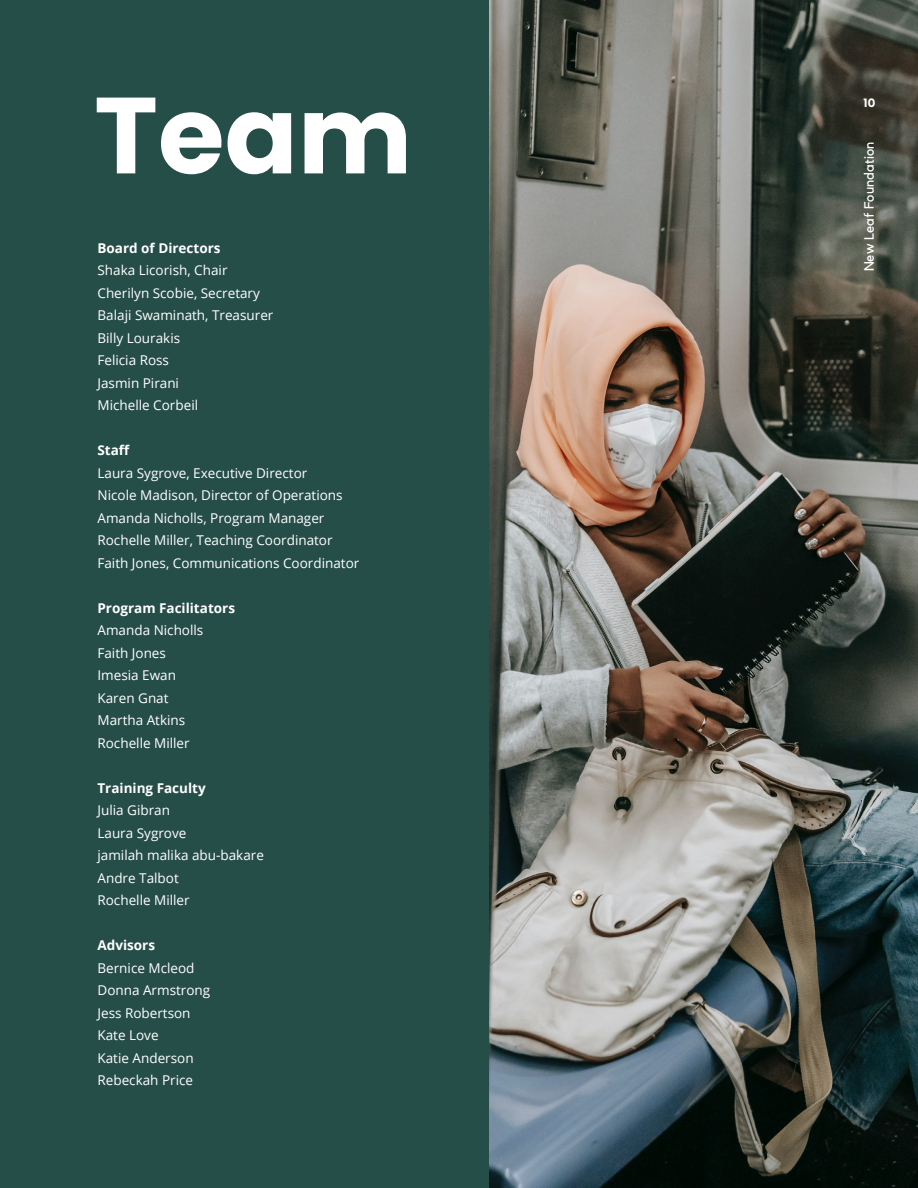
<style>
.page{position:relative;width:918px;height:1188px;background:#264e49}
.page>*{position:absolute;margin:0;border:0;box-sizing:border-box;transform-origin:0 0}
.t1{font:700 108px "Poppins";color:#fff}
.Body_Text{font:13.5px "Open Sans";color:#fff}
.Body_Text-2{font:700 13.5px "Open Sans";color:#fff}
.t2{font:13.5px "Kollektif";letter-spacing:.01em;color:#fff}
.t3{font:700 12px "Kollektif";color:#fff}
</style>
<div class="page">
<img style="left:489px;top:0;width:429px;height:1188px">
<p class="t1" style="left:94px;top:73px;width:320px">Team</p>
<p class="Body_Text-2" style="left:98px;top:238px;width:125px">Board of Directors</p>
<p class="Body_Text" style="left:98px;top:261px;width:132px">Shaka Licorish, Chair</p>
<p class="Body_Text" style="left:98px;top:283px;width:164px">Cherilyn Scobie, Secretary</p>
<p class="Body_Text" style="left:98px;top:306px;width:177px">Balaji Swaminath, Treasurer</p>
<p class="Body_Text" style="left:98px;top:328px;width:84px">Billy Lourakis</p>
<p class="Body_Text" style="left:98px;top:351px;width:73px">Felicia Ross</p>
<p class="Body_Text" style="left:98px;top:373px;width:83px">Jasmin Pirani</p>
<p class="Body_Text" style="left:98px;top:396px;width:102px">Michelle Corbeil</p>
<p class="Body_Text-2" style="left:98px;top:441px;width:34px">Staff</p>
<p class="Body_Text" style="left:98px;top:463px;width:211px">Laura Sygrove, Executive Director</p>
<p class="Body_Text" style="left:98px;top:486px;width:247px">Nicole Madison, Director of Operations</p>
<p class="Body_Text" style="left:98px;top:508px;width:228px">Amanda Nicholls, Program Manager</p>
<p class="Body_Text" style="left:98px;top:531px;width:237px">Rochelle Miller, Teaching Coordinator</p>
<p class="Body_Text" style="left:98px;top:553px;width:263px">Faith Jones, Communications Coordinator</p>
<p class="Body_Text-2" style="left:98px;top:598px;width:139px">Program Facilitators</p>
<p class="Body_Text" style="left:98px;top:621px;width:107px">Amanda Nicholls</p>
<p class="Body_Text" style="left:98px;top:643px;width:70px">Faith Jones</p>
<p class="Body_Text" style="left:98px;top:666px;width:80px">Imesia Ewan</p>
<p class="Body_Text" style="left:98px;top:688px;width:73px">Karen Gnat</p>
<p class="Body_Text" style="left:98px;top:711px;width:89px">Martha Atkins</p>
<p class="Body_Text" style="left:98px;top:733px;width:94px">Rochelle Miller</p>
<p class="Body_Text-2" style="left:98px;top:778px;width:110px">Training Faculty</p>
<p class="Body_Text" style="left:98px;top:801px;width:74px">Julia Gibran</p>
<p class="Body_Text" style="left:98px;top:823px;width:90px">Laura Sygrove</p>
<p class="Body_Text" style="left:98px;top:846px;width:168px">jamilah malika abu-bakare</p>
<p class="Body_Text" style="left:98px;top:868px;width:83px">Andre Talbot</p>
<p class="Body_Text" style="left:98px;top:891px;width:94px">Rochelle Miller</p>
<p class="Body_Text-2" style="left:98px;top:936px;width:59px">Advisors</p>
<p class="Body_Text" style="left:98px;top:958px;width:99px">Bernice Mcleod</p>
<p class="Body_Text" style="left:98px;top:981px;width:114px">Donna Armstrong</p>
<p class="Body_Text" style="left:98px;top:1003px;width:95px">Jess Robertson</p>
<p class="Body_Text" style="left:98px;top:1026px;width:63px">Kate Love</p>
<p class="Body_Text" style="left:98px;top:1048px;width:98px">Katie Anderson</p>
<p class="Body_Text" style="left:98px;top:1071px;width:97px">Rebeckah Price</p>
<p class="t3" style="left:863px;top:96px;width:13px">10</p>
<p class="t2" style="left:861px;top:271px;width:131px;rotate:-90deg">New Leaf Foundation</p>
</div>
